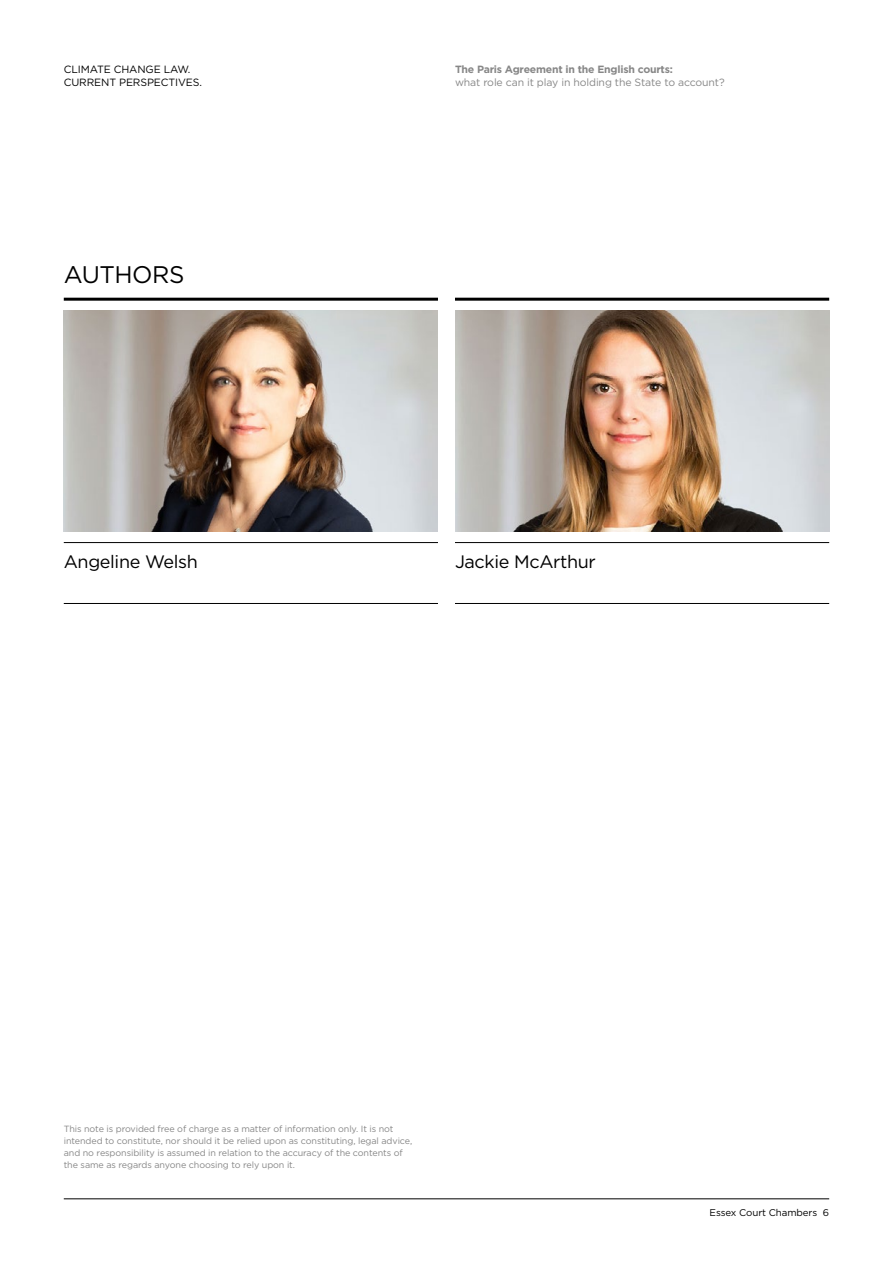
<style>
.page{position:relative;width:893px;height:1263px;background:#fff}
.page>*{position:absolute;margin:0;border:0;box-sizing:border-box;transform-origin:0 0}
.t1{font:24px "Gotham";letter-spacing:-.02em;color:#000}
.t2{font:18px "Gotham";letter-spacing:-.02em;color:#000}
.t3{font:10.5px "Gotham";letter-spacing:-.01em;color:#878787}
.t4{font:10.5px/13.5px "Gotham";letter-spacing:-.01em;color:#000}
.t5{font:700 10.5px "Gotham";letter-spacing:-.02em;color:#878787}
.t6{font:9.75px "Gotham";letter-spacing:-.01em;color:#000}
.t7{font:9px/12px "Gotham";letter-spacing:-.01em;color:#878787}
</style>
<div class="page">
<hr style="left:64px;top:1198px;width:765px;height:1px;background:#000">
<hr style="left:64px;top:298px;width:374px;height:3px;background:#000">
<hr style="left:455px;top:298px;width:374px;height:3px;background:#000">
<hr style="left:64px;top:542px;width:374px;height:1px;background:#000">
<hr style="left:455px;top:542px;width:374px;height:1px;background:#000">
<img style="left:64px;top:310px;width:374px;height:221px">
<img style="left:455px;top:310px;width:374px;height:221px">
<hr style="left:64px;top:603px;width:374px;height:1px;background:#000">
<hr style="left:455px;top:603px;width:374px;height:1px;background:#000">
<p class="t4" style="left:64px;top:62px;width:140px">CLIMATE CHANGE LAW.<br>CURRENT PERSPECTIVES.</p>
<h1 class="t1" style="left:64px;top:261px;width:122px">AUTHORS</h1>
<h2 class="t2" style="left:64px;top:551px;width:136px">Angeline Welsh</h2>
<p class="t5" style="left:455px;top:63px;width:219px">The Paris Agreement in the English courts:</p>
<p class="t3" style="left:455px;top:77px;width:271px">what role can it play in holding the State to account?</p>
<h2 class="t2" style="left:455px;top:551px;width:142px">Jackie McArthur</h2>
<p class="t7" style="left:64px;top:1122px;width:350px">This note is provided free of charge as a matter of information only. It is not intended to constitute, nor should it be relied upon as constituting, legal advice, and no responsibility is assumed in relation to the accuracy of the contents of the same as regards anyone choosing to rely upon it.</p>
<p class="t6" style="left:710px;top:1207px;width:121px">Essex Court Chambers 6</p>
</div>
